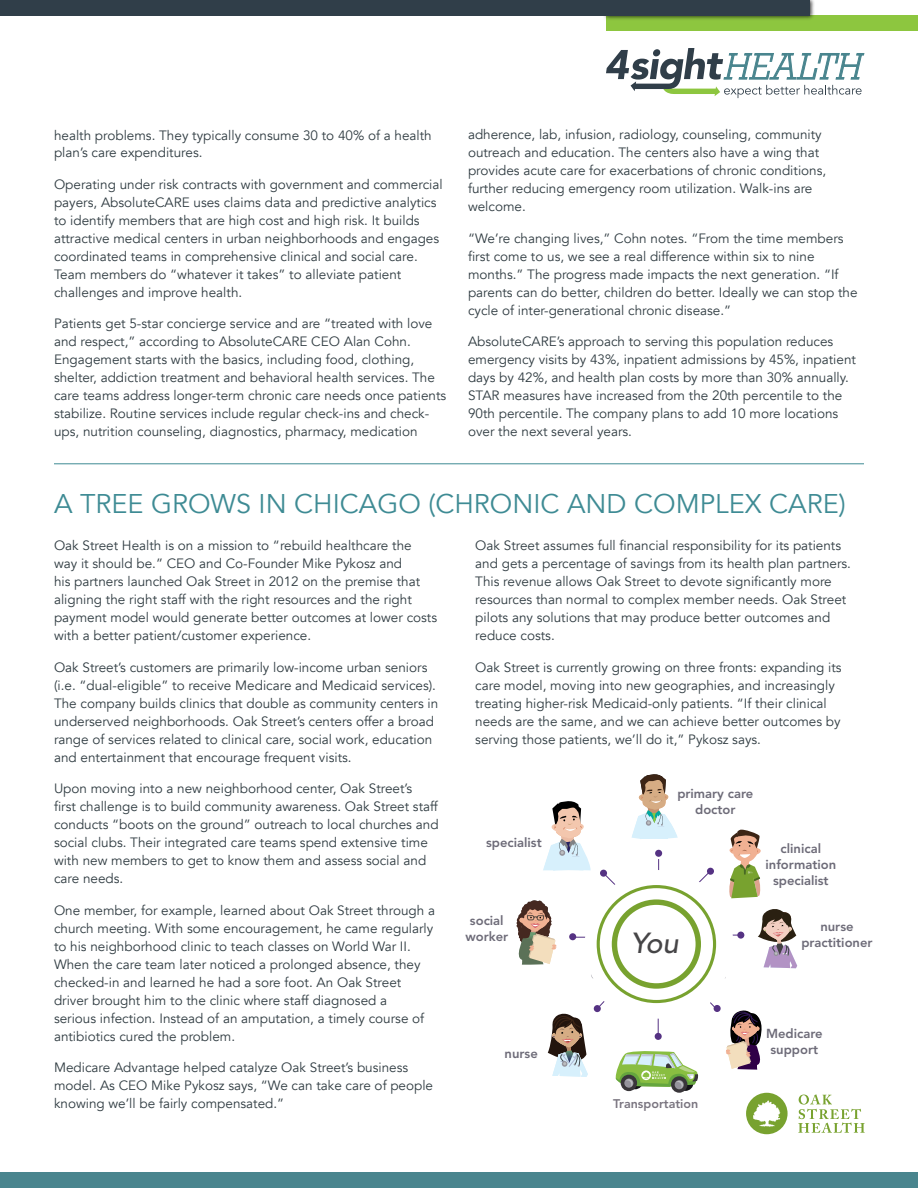
<style>
.page{position:relative;width:918px;height:1188px;background:#fff}
.page>*{position:absolute;margin:0;border:0;box-sizing:border-box;transform-origin:0 0}
.t1{font:italic 500 28.8px "Avenir";color:#464547}
.t2{font:27px "Avenir";color:#3e8b94}
.t3{font:13.5px/18px "Avenir";color:#303c42}
.t4{font:800 13.05px/15.6px "Avenir";color:#6d6b78;text-align:center}
.t5{font:800 12.45px "Avenir";color:#7a7580}
</style>
<div class="page">
<div style="left:0;top:1172px;width:918px;height:16px;background:#49858e"></div>
<svg style="left:606px;top:48px;width:258px;height:50px"></svg>
<div style="left:606px;top:16px;width:312px;height:15px;background:#8dc63f"></div>
<div style="left:603px;top:0;width:211px;height:21px;background:#000;opacity:.75"></div>
<div style="left:0;top:0;width:810px;height:16px;background:#303e49"></div>
<hr style="left:54px;top:464px;width:810px;height:1px;background:#3e8b94">
<svg style="left:516px;top:774px;width:349px;height:360px"></svg>
<p class="t3" style="left:54px;top:126px;width:379px">health problems. They typically consume 30 to 40% of a health plan’s care expenditures.</p>
<p class="t3" style="left:54px;top:176px;width:390px">Operating under risk contracts with government and commercial payers, AbsoluteCARE uses claims data and predictive analytics to identify members that are high cost and high risk. It builds attractive medical centers in urban neighborhoods and engages coordinated teams in comprehensive clinical and social care.<br>Team members do “whatever it takes” to alleviate patient challenges and improve health.</p>
<p class="t3" style="left:54px;top:315px;width:394px">Patients get 5-star concierge service and are “treated with love and respect,” according to AbsoluteCARE CEO Alan Cohn.<br>Engagement starts with the basics, including food, clothing, shelter, addiction treatment and behavioral health services. The care teams address longer-term chronic care needs once patients stabilize. Routine services include regular check-ins and check&shy;ups, nutrition counseling, diagnostics, pharmacy, medication</p>
<p class="t3" style="left:468px;top:126px;width:360px">adherence, lab, infusion, radiology, counseling, community outreach and education. The centers also have a wing that provides acute care for exacerbations of chronic conditions, further reducing emergency room utilization. Walk-ins are welcome.</p>
<p class="t3" style="left:468px;top:230px;width:391px">“We’re changing lives,” Cohn notes. “From the time members first come to us, we see a real difference within six to nine months.” The progress made impacts the next generation. “If parents can do better, children do better. Ideally we can stop the cycle of inter-generational chronic disease.”</p>
<p class="t3" style="left:468px;top:333px;width:389px">AbsoluteCARE’s approach to serving this population reduces emergency visits by 43%, inpatient admissions by 45%, inpatient days by 42%, and health plan costs by more than 30% annually.<br>STAR measures have increased from the 20th percentile to the 90th percentile. The company plans to add 10 more locations over the next several years.</p>
<h2 class="t2" style="left:54px;top:488px;width:793px">A TREE GROWS IN CHICAGO (CHRONIC AND COMPLEX CARE)</h2>
<p class="t3" style="left:54px;top:537px;width:385px">Oak Street Health is on a mission to “rebuild healthcare the way it should be.” CEO and Co-Founder Mike Pykosz and<br>his partners launched Oak Street in 2012 on the premise that aligning the right staff with the right resources and the right payment model would generate better outcomes at lower costs with a better patient/customer experience.</p>
<p class="t3" style="left:54px;top:658px;width:386px">Oak Street’s customers are primarily low-income urban seniors (i.e. “dual-eligible” to receive Medicare and Medicaid services).<br>The company builds clinics that double as community centers in underserved neighborhoods. Oak Street’s centers offer a broad range of services related to clinical care, social work, education and entertainment that encourage frequent visits.</p>
<p class="t3" style="left:54px;top:780px;width:386px">Upon moving into a new neighborhood center, Oak Street’s<br>first challenge is to build community awareness. Oak Street staff conducts “boots on the ground” outreach to local churches and social clubs. Their integrated care teams spend extensive time with new members to get to know them and assess social and care needs.</p>
<p class="t3" style="left:54px;top:901px;width:383px">One member, for example, learned about Oak Street through a church meeting. With some encouragement, he came regularly to his neighborhood clinic to teach classes on World War II.<br>When the care team later noticed a prolonged absence, they checked-in and learned he had a sore foot. An Oak Street driver brought him to the clinic where staff diagnosed a<br>serious infection. Instead of an amputation, a timely course of antibiotics cured the problem.</p>
<p class="t3" style="left:54px;top:1059px;width:381px">Medicare Advantage helped catalyze Oak Street’s business model. As CEO Mike Pykosz says, “We can take care of people knowing we’ll be fairly compensated.”</p>
<p class="t3" style="left:475px;top:537px;width:377px">Oak Street assumes full financial responsibility for its patients and gets a percentage of savings from its health plan partners.<br>This revenue allows Oak Street to devote significantly more resources than normal to complex member needs. Oak Street pilots any solutions that may produce better outcomes and reduce costs.</p>
<p class="t3" style="left:475px;top:658px;width:368px">Oak Street is currently growing on three fronts: expanding its care model, moving into new geographies, and increasingly treating higher-risk Medicaid-only patients. “If their clinical needs are the same, and we can achieve better outcomes by serving those patients, we’ll do it,” Pykosz says.</p>
<p class="t4" style="left:486px;top:835px;width:57px">specialist</p>
<p class="t4" style="left:465px;top:913px;width:44px">social worker</p>
<p class="t4" style="left:505px;top:1045px;width:35px">nurse</p>
<p class="t4" style="left:677px;top:786px;width:78px">primary care doctor</p>
<p class="t4" style="left:766px;top:841px;width:72px">clinical information specialist</p>
<h1 class="t1" style="left:631px;top:926px;width:49px">You</h1>
<p class="t4" style="left:801px;top:919px;width:73px">nurse practitioner</p>
<p class="t5" style="left:613px;top:1094px;width:87px">Transportation</p>
<p class="t4" style="left:766px;top:1026px;width:58px">Medicare support</p>
</div>
